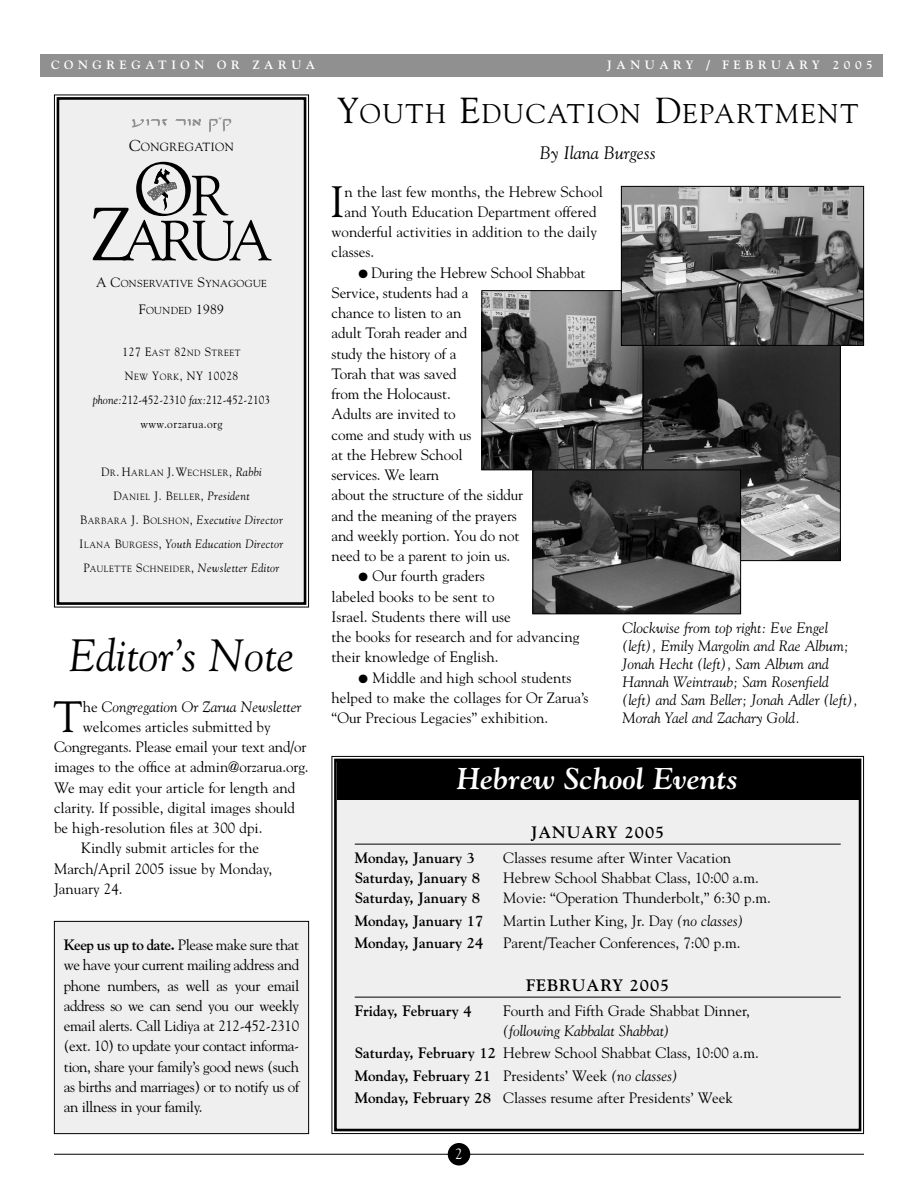
<style>
.page{position:relative;width:918px;height:1188px;background:#fff}
.page>*{position:absolute;margin:0;border:0;box-sizing:border-box;transform-origin:0 0}
.t1{font:75px "Goudy";color:#000}
.t2{font:56.25px "Goudy";color:#000}
.t3{font:italic 45px "Goudy";color:#000}
.t4{font:43.65px "Goudy";color:#000}
.t5{font:italic 700 30px "Goudy";color:#fff}
.t6{font:27px "Goudy";letter-spacing:.065em;color:#000}
.t7{font:italic 18px "Goudy";color:#000}
.t8{font:700 16.5px "Goudy";letter-spacing:.055em;color:#000}
.t9{font:15px/20.2px "Goudy";color:#000}
.t10{font:italic 15px/18px "Goudy";color:#000}
.t11{font:700 15px "Goudy";color:#000}
.t12{font:15px "Goudy";color:#fff}
.t13{font:italic 12px/24px "Goudy";letter-spacing:.03em;color:#000;text-align:center;scale:.95 1}
.t14{font:12px/24px "Goudy";letter-spacing:.03em;color:#000;text-align:center;scale:.95 1}
.t15{font:700 12px "Goudy";letter-spacing:.38em;color:#fff}
.t16{font:11.85px "Goudy";letter-spacing:.035em;color:#000}
.t17{font:10.2px "Goudy";letter-spacing:.035em;color:#000}
.t18{font:9px "Goudy";letter-spacing:.065em;color:#000;scale:.95 1}
.s1{font-size:15.75px}
.s2{font-size:56.25px}
.s3{font-size:75px}
.s4{font-size:13.5px}
.s5{font-size:12px}
.s6{font-size:9px}
.s7{font-style:italic}
.s8{font-style:italic;font-size:12px}
.s9{font-style:normal}
.s10{font-style:normal;font-size:9px}
.s11{font-weight:700}
.s12{font-size:36px}
</style>
<div class="page">
<hr style="left:54px;top:1154px;width:810px;height:1px;background:#000">
<div style="left:448px;top:1143px;width:22px;height:23px;background:#000;border-radius:50%"></div>
<div style="left:40px;top:54px;width:844px;height:22px;background:#909090"></div>
<div style="left:58px;top:98px;width:247px;height:506px;background:#efefef"></div>
<img style="left:132px;top:117px;width:100px;height:16px">
<div style="left:54px;top:94px;width:255px;height:514px;border:1px solid #000"></div>
<div style="left:57px;top:97px;width:249px;height:508px;border:3px solid #000"></div>
<img style="left:484px;top:292px;width:158px;height:176px">
<div style="left:482px;top:290px;width:162px;height:180px;border:1px solid #000"></div>
<img style="left:147px;top:168px;width:30px;height:43px">
<div style="left:54px;top:921px;width:255px;height:213px;background:#efefef"></div>
<div style="left:54px;top:921px;width:255px;height:213px;border:1px solid #000"></div>
<img style="left:645px;top:347px;width:194px;height:212px">
<div style="left:643px;top:345px;width:198px;height:216px;border:1px solid #000"></div>
<img style="left:623px;top:188px;width:239px;height:156px">
<div style="left:621px;top:186px;width:243px;height:160px;border:1px solid #000"></div>
<div style="left:335px;top:760px;width:525px;height:370px;background:#efefef"></div>
<hr style="left:355px;top:844px;width:486px;height:1px;background:#000">
<hr style="left:355px;top:997px;width:486px;height:1px;background:#000">
<div style="left:334px;top:759px;width:527px;height:372px;border:3px solid #000"></div>
<div style="left:337px;top:760px;width:522px;height:40px;background:#000"></div>
<img style="left:534px;top:472px;width:205px;height:140px">
<div style="left:532px;top:470px;width:209px;height:144px;border:1px solid #000"></div>
<p class="t15" style="left:51px;top:60px;width:266px">CONGREGATION OR ZARUA</p>
<p class="t15" style="left:607px;top:60px;width:267px">JANUARY / FEBRUARY 2005</p>
<p class="t16" style="left:129px;top:142px;width:106px"><span class="s1">C</span>ONGREGATION</p>
<h1 class="t1" style="left:134px;top:159px;width:96px">O<span class="s2">R</span></h1>
<h2 class="t2" style="left:91px;top:218px;width:183px"><span class="s3">Z</span>ARUA</h2>
<p class="t17" style="left:96px;top:280px;width:172px"><span class="s4">A C</span>ONSERVATIVE <span class="s4">S</span>YNAGOGUE</p>
<p class="t17" style="left:139px;top:307px;width:87px"><span class="s4">F</span>OUNDED <span class="s4">1989</span></p>
<p class="t18" style="left:123px;top:350px;width:126px"><span class="s5">127 E</span>AST <span class="s5">82</span>ND <span class="s5">S</span>TREET</p>
<p class="t14" style="left:93px;top:365px;width:188px">N<span class="s6">EW</span> Y<span class="s6">ORK</span>, NY 10028 <span class="s7">phone:</span>212-452-2310 <span class="s7">fax:</span>212-452-2103 www.orzarua.org</p>
<p class="t18" style="left:101px;top:470px;width:170px"><span class="s5">D</span>R<span class="s5">. H</span>ARLAN <span class="s5">J.W</span>ECHSLER<span class="s5">,</span> <span class="s8">Rabbi</span></p>
<p class="t18" style="left:113px;top:494px;width:145px"><span class="s5">D</span>ANIEL <span class="s5">J. B</span>ELLER<span class="s5">,</span> <span class="s8">President</span></p>
<p class="t13" style="left:80px;top:509px;width:216px"><span class="s9">B</span><span class="s10">ARBARA</span> <span class="s9">J. B</span><span class="s10">OLSHON</span><span class="s9">,</span> Executive Director<br><span class="s9">I</span><span class="s10">LANA</span> <span class="s9">B</span><span class="s10">URGESS</span><span class="s9">,</span> Youth Education Director<br><span class="s9">P</span><span class="s10">AULETTE</span> <span class="s9">S</span><span class="s10">CHNEIDER</span><span class="s9">,</span> Newsletter Editor</p>
<h3 class="t3" style="left:69px;top:637px;width:227px">Editor’s Note</h3>
<h3 class="t4" style="left:54px;top:699px;width:31px">T</h3>
<p class="t10" style="left:83px;top:698px;width:220px"><span class="s9">he</span> Congregation Or Zarua Newsletter</p>
<p class="t9" style="left:83px;top:718px;width:190px">welcomes articles submitted by</p>
<p class="t9" style="left:54px;top:738px;width:254px">Congregants. Please email your text and/or</p>
<p class="t9" style="left:54px;top:758px;width:256px">images to the office at admin@orzarua.org.</p>
<p class="t9" style="left:54px;top:778px;width:243px">We may edit your article for length and</p>
<p class="t9" style="left:54px;top:799px;width:243px">clarity. If possible, digital images should</p>
<p class="t9" style="left:54px;top:819px;width:210px">be high-resolution files at 300 dpi.</p>
<p class="t9" style="left:81px;top:839px;width:180px">Kindly submit articles for the</p>
<p class="t9" style="left:54px;top:859px;width:220px">March/April 2005 issue by Monday,</p>
<p class="t9" style="left:54px;top:880px;width:70px">January 24.</p>
<p class="t9" style="left:64px;top:936px;width:237px;text-align:justify"><span class="s11">Keep us up to date.</span> Please make sure that we have your current mailing address and phone numbers, as well as your email address so we can send you our weekly email alerts. Call Lidiya at 212-452-2310 (ext. 10) to update your contact informa&shy;tion, share your family’s good news (such as births and marriages) or to notify us of an illness in your family.</p>
<h3 class="t6" style="left:337px;top:103px;width:523px"><span class="s12">Y</span>OUTH <span class="s12">E</span>DUCATION <span class="s12">D</span>EPARTMENT</h3>
<p class="t7" style="left:540px;top:145px;width:117px">By Ilana Burgess</p>
<h3 class="t4" style="left:330px;top:184px;width:16px">I</h3>
<p class="t9" style="left:345px;top:182px;width:260px">n the last few months, the Hebrew School</p>
<p class="t9" style="left:345px;top:203px;width:253px">and Youth Education Department offered</p>
<p class="t9" style="left:332px;top:223px;width:267px">wonderful activities in addition to the daily</p>
<p class="t9" style="left:332px;top:243px;width:44px">classes.</p>
<p class="t9" style="left:331px;top:263px;width:256px;text-indent:27px">● During the Hebrew School Shabbat<br>Service, students had a<br>chance to listen to an<br>adult Torah reader and<br>study the history of a<br>Torah that was saved<br>from the Holocaust.<br>Adults are invited to<br>come and study with us<br>at the Hebrew School<br>services. We learn<br>about the structure of the siddur<br>and the meaning of the prayers<br>and weekly portion. You do not<br>need to be a parent to join us.</p>
<p class="t9" style="left:332px;top:567px;width:249px;text-indent:27px">● Our fourth graders<br>labeled books to be sent to<br>Israel. Students there will use<br>the books for research and for advancing their knowledge of English.</p>
<p class="t9" style="left:332px;top:668px;width:259px;text-indent:27px">● Middle and high school students helped to make the collages for Or Zarua’s “Our Precious Legacies” exhibition.</p>
<p class="t10" style="left:622px;top:620px;width:237px">Clockwise from top right: Eve Engel (left), Emily Margolin and Rae Album; Jonah Hecht (left), Sam Album and Hannah Weintraub; Sam Rosenfield (left) and Sam Beller; Jonah Adler (left), Morah Yael and Zachary Gold.</p>
<h3 class="t5" style="left:457px;top:768px;width:283px">Hebrew School Events</h3>
<p class="t8" style="left:531px;top:825px;width:135px">JANUARY 2005</p>
<p class="t11" style="left:355px;top:851px;width:122px">Monday, January 3</p>
<p class="t9" style="left:503px;top:848px;width:230px">Classes resume after Winter Vacation</p>
<p class="t11" style="left:355px;top:872px;width:127px">Saturday, January 8</p>
<p class="t9" style="left:503px;top:869px;width:257px">Hebrew School Shabbat Class, 10:00 a.m.</p>
<p class="t11" style="left:355px;top:892px;width:127px">Saturday, January 8</p>
<p class="t9" style="left:503px;top:889px;width:269px">Movie: “Operation Thunderbolt,” 6:30 p.m.</p>
<p class="t11" style="left:355px;top:914px;width:130px">Monday, January 17</p>
<p class="t9" style="left:503px;top:911px;width:242px">Martin Luther King, Jr. Day <span class="s7">(no classes)</span></p>
<p class="t11" style="left:355px;top:937px;width:130px">Monday, January 24</p>
<p class="t9" style="left:503px;top:934px;width:239px">Parent/Teacher Conferences, 7:00 p.m.</p>
<p class="t8" style="left:526px;top:978px;width:145px">FEBRUARY 2005</p>
<p class="t11" style="left:355px;top:1004px;width:119px">Friday, February 4</p>
<p class="t9" style="left:503px;top:1001px;width:248px">Fourth and Fifth Grade Shabbat Dinner,</p>
<p class="t9" style="left:355px;top:1020px;width:406px;line-height:22.5px;text-indent:148px"><span class="s7">(following Kabbalat Shabbat)<br></span><span class="s11">Saturday, February 12</span> Hebrew School Shabbat Class, 10:00 a.m.<br><span class="s11">Monday, February 21</span> Presidents’ Week <span class="s7">(no classes)<br></span><span class="s11">Monday, February 28</span> Classes resume after Presidents’ Week</p>
<p class="t12" style="left:455px;top:1148px;width:9px">2</p>
</div>
